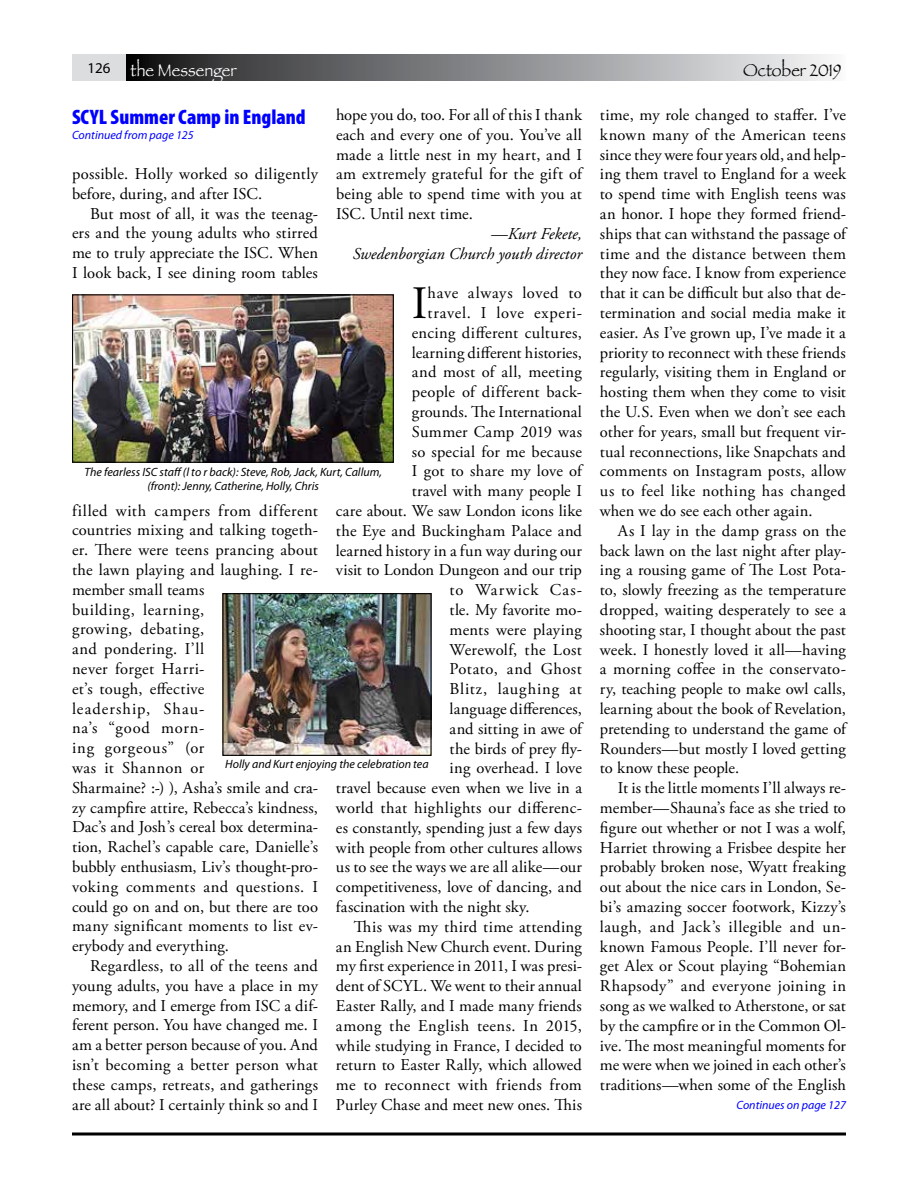
<style>
.page{position:relative;width:918px;height:1188px;background:#fff}
.page>*{position:absolute;margin:0;border:0;box-sizing:border-box;transform-origin:0 0}
.t1{font:46.35px "Adobe Garamond Pro";color:#000}
.t2{font:900 condensed 21px "Myriad Pro";color:#00f}
.t3{font:18px "Papyrus";color:#fff;scale:.9 1}
.t4{font:18px "Papyrus";color:#000;scale:.9 1}
.t5{font:16.5px/19.8px "Adobe Garamond Pro";letter-spacing:.01em;color:#000;text-align:justify}
.t6{font:italic 16.5px/19.8px "Adobe Garamond Pro";color:#000;text-align:right}
.t7{font:16.5px "Adobe Garamond Pro";letter-spacing:.03em;color:#000}
.t8{font:16.5px "Adobe Garamond Pro";letter-spacing:.045em;color:#000}
.t9{font:16.5px "Adobe Garamond Pro";letter-spacing:.035em;color:#000}
.t10{font:16.5px "Adobe Garamond Pro";letter-spacing:-.01em;color:#000}
.t11{font:16.5px "Adobe Garamond Pro";letter-spacing:.05em;color:#000}
.t12{font:16.5px "Adobe Garamond Pro";letter-spacing:.065em;color:#000}
.t13{font:italic 12px/14.4px "Myriad Pro";color:#000;text-align:center}
.t14{font:italic 12px "Myriad Pro";color:#00f}
</style>
<div class="page">
<svg style="left:126px;top:54px;width:704px;height:27px;background:#838587"></svg>
<div style="left:72px;top:54px;width:54px;height:27px;background:#dcddde"></div>
<svg style="left:72px;top:1132px;width:774px;height:4px;background:#3f3f3f"></svg>
<img style="left:74px;top:296px;width:318px;height:165px">
<div style="left:72px;top:294px;width:322px;height:169px;border:1px solid #000"></div>
<img style="left:224px;top:595px;width:206px;height:159px">
<div style="left:222px;top:593px;width:210px;height:163px;border:1px solid #000"></div>
<p class="t3" style="left:87px;top:59px;width:167px"><sup>126</sup> the Messenger</p>
<p class="t4" style="left:743px;top:59px;width:111px">October 2019</p>
<p class="t5" style="left:336px;top:105px;width:248px">hope you do, too. For all of this I thank each and every one of you. You’ve all made a little nest in my heart, and I am extremely grateful for the gift of being able to spend time with you at ISC. Until next time.</p>
<p class="t6" style="left:353px;top:224px;width:231px">—Kurt Fekete,<br>Swedenborgian Church youth director</p>
<h1 class="t1" style="left:412px;top:275px;width:17px">I</h1>
<p class="t9" style="left:428px;top:283px;width:156px">have always loved to</p>
<p class="t2" style="left:72px;top:103px;width:235px">SCYL Summer Camp in England</p>
<p class="t14" style="left:72px;top:127px;width:123px">Continued from page 125</p>
<p class="t5" style="left:72px;top:165px;width:248px">possible. Holly worked so diligently before, during, and after ISC.</p>
<p class="t5" style="left:72px;top:204px;width:248px;text-indent:18px">But most of all, it was the teenag&shy;ers and the young adults who stirred me to truly appreciate the ISC. When I look back, I see dining room tables</p>
<p class="t8" style="left:428px;top:303px;width:156px">travel. I love experi-</p>
<p class="t5" style="left:412px;top:323px;width:172px">encing different cultures,</p>
<p class="t5" style="left:412px;top:343px;width:172px">learning different histories,</p>
<p class="t5" style="left:412px;top:363px;width:172px">and most of all, meeting</p>
<p class="t5" style="left:412px;top:383px;width:172px">people of different back-</p>
<p class="t5" style="left:412px;top:402px;width:172px">grounds. The International</p>
<p class="t5" style="left:412px;top:422px;width:172px">Summer Camp 2019 was</p>
<p class="t5" style="left:412px;top:442px;width:172px">so special for me because</p>
<p class="t5" style="left:412px;top:462px;width:172px">I got to share my love of</p>
<p class="t5" style="left:412px;top:482px;width:172px">travel with many people I</p>
<p class="t5" style="left:336px;top:501px;width:248px">care about. We saw London icons like</p>
<p class="t5" style="left:336px;top:521px;width:248px">the Eye and Buckingham Palace and</p>
<p class="t5" style="left:336px;top:541px;width:247px">learned history in a fun way during our</p>
<p class="t5" style="left:336px;top:561px;width:248px">visit to London Dungeon and our trip</p>
<p class="t12" style="left:450px;top:580px;width:134px">to Warwick Cas-</p>
<p class="t10" style="left:450px;top:600px;width:134px">tle. My favorite mo-</p>
<p class="t5" style="left:450px;top:620px;width:134px">ments were playing</p>
<p class="t5" style="left:450px;top:640px;width:134px">Werewolf, the Lost</p>
<p class="t7" style="left:450px;top:659px;width:134px">Potato, and Ghost</p>
<p class="t11" style="left:450px;top:679px;width:134px">Blitz, laughing at</p>
<p class="t5" style="left:450px;top:699px;width:134px">language differences,</p>
<p class="t5" style="left:450px;top:719px;width:134px">and sitting in awe of</p>
<p class="t5" style="left:450px;top:739px;width:134px">the birds of prey fly-</p>
<p class="t5" style="left:450px;top:759px;width:134px">ing overhead. I love</p>
<p class="t5" style="left:336px;top:779px;width:248px">travel because even when we live in a</p>
<p class="t5" style="left:336px;top:798px;width:247px">world that highlights our differenc-</p>
<p class="t5" style="left:336px;top:818px;width:248px">es constantly, spending just a few days</p>
<p class="t5" style="left:336px;top:838px;width:248px">with people from other cultures allows</p>
<p class="t5" style="left:336px;top:858px;width:248px">us to see the ways we are all alike—our</p>
<p class="t5" style="left:336px;top:878px;width:248px">competitiveness, love of dancing, and</p>
<p class="t5" style="left:336px;top:897px;width:195px">fascination with the night sky.</p>
<p class="t5" style="left:354px;top:917px;width:229px">This was my third time attending</p>
<p class="t5" style="left:336px;top:937px;width:247px">an English New Church event. During</p>
<p class="t5" style="left:336px;top:957px;width:247px">my first experience in 2011, I was presi-</p>
<p class="t5" style="left:336px;top:977px;width:248px">dent of SCYL. We went to their annual</p>
<p class="t5" style="left:336px;top:996px;width:247px">Easter Rally, and I made many friends</p>
<p class="t7" style="left:336px;top:1016px;width:248px">among the English teens. In 2015,</p>
<p class="t5" style="left:336px;top:1036px;width:248px">while studying in France, I decided to</p>
<p class="t5" style="left:336px;top:1056px;width:247px">return to Easter Rally, which allowed</p>
<p class="t5" style="left:336px;top:1076px;width:247px">me to reconnect with friends from</p>
<p class="t5" style="left:336px;top:1095px;width:248px">Purley Chase and meet new ones. This</p>
<p class="t13" style="left:84px;top:464px;width:299px">The fearless ISC staff (l to r back): Steve, Rob, Jack, Kurt, Callum, (front): Jenny, Catherine, Holly, Chris</p>
<p class="t5" style="left:72px;top:501px;width:248px;text-align:left">filled with campers from different countries mixing and talking togeth&shy;er. There were teens prancing about the lawn playing and laughing. I re&shy;member small teams<br>building, learning,<br>growing, debating,<br>and pondering. I’ll<br>never forget Harri-<br>et’s tough, effective<br>leadership, Shau-<br>na’s “good morn-<br>ing gorgeous” (or<br>was it Shannon or<br>Sharmaine? :-) ), Asha’s smile and cra&shy;zy campfire attire, Rebecca’s kindness,<br>Dac’s and Josh’s cereal box determina&shy;tion, Rachel’s capable care, Danielle’s bubbly enthusiasm, Liv’s thought-pro&shy;voking comments and questions. I could go on and on, but there are too many significant moments to list ev&shy;erybody and everything.</p>
<p class="t5" style="left:72px;top:957px;width:248px;text-indent:18px">Regardless, to all of the teens and young adults, you have a place in my memory, and I emerge from ISC a dif&shy;ferent person. You have changed me. I am a better person because of you. And isn’t becoming a better person what these camps, retreats, and gatherings are all about? I certainly think so and I</p>
<p class="t13" style="left:225px;top:757px;width:205px">Holly and Kurt enjoying the celebration tea</p>
<p class="t5" style="left:600px;top:105px;width:248px">time, my role changed to staffer. I’ve known many of the American teens since they were four years old, and help&shy;ing them travel to England for a week to spend time with English teens was an honor. I hope they formed friend&shy;ships that can withstand the passage of time and the distance between them they now face. I know from experience that it can be difficult but also that de&shy;termination and social media make it easier. As I’ve grown up, I’ve made it a priority to reconnect with these friends regularly, visiting them in England or hosting them when they come to visit the U.S. Even when we don’t see each other for years, small but frequent vir&shy;tual reconnections, like Snapchats and comments on Instagram posts, allow us to feel like nothing has changed when we do see each other again.</p>
<p class="t5" style="left:600px;top:521px;width:248px;text-indent:18px">As I lay in the damp grass on the back lawn on the last night after play&shy;ing a rousing game of The Lost Pota&shy;to, slowly freezing as the temperature dropped, waiting desperately to see a shooting star, I thought about the past week. I honestly loved it all—having a morning coffee in the conservato&shy;ry, teaching people to make owl calls, learning about the book of Revelation, pretending to understand the game of Rounders—but mostly I loved getting to know these people.</p>
<p class="t5" style="left:600px;top:779px;width:248px;text-indent:18px">It is the little moments I’ll always re&shy;member—Shauna’s face as she tried to figure out whether or not I was a wolf, Harriet throwing a Frisbee despite her probably broken nose, Wyatt freaking out about the nice cars in London, Se&shy;bi’s amazing soccer footwork, Kizzy’s laugh, and Jack’s illegible and un&shy;known Famous People. I’ll never for&shy;get Alex or Scout playing “Bohemian Rhapsody” and everyone joining in song as we walked to Atherstone, or sat by the campfire or in the Common Ol&shy;ive. The most meaningful moments for me were when we joined in each other’s traditions—when some of the English</p>
<p class="t14" style="left:736px;top:1097px;width:111px">Continues on page 127</p>
</div>
